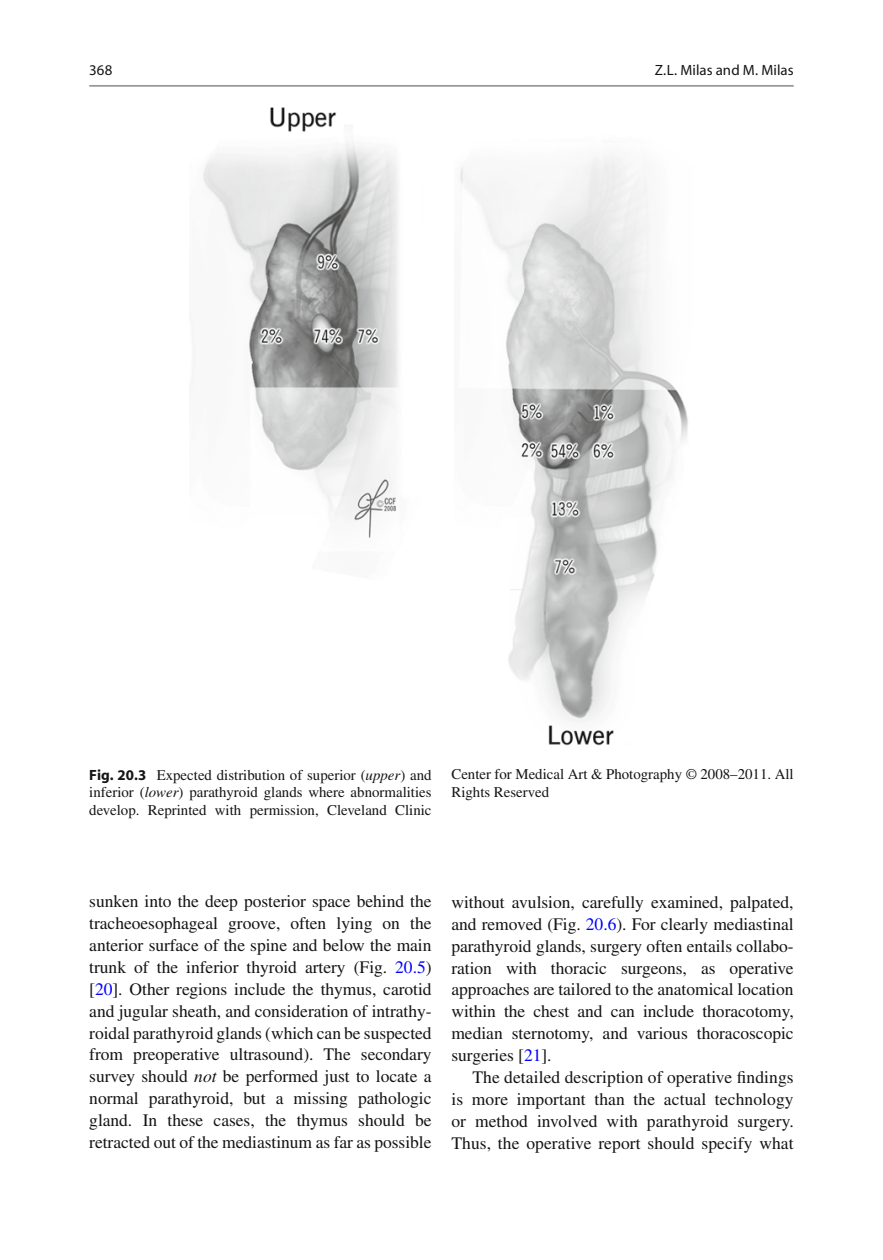
<style>
.page{position:relative;width:883px;height:1260px;background:#fff}
.page>*{position:absolute;margin:0;border:0;box-sizing:border-box;transform-origin:0 0}
.t1{font:17.5px/21.9px "Times";color:#131413;text-align:justify}
.t2{font:14.88px/17.5px "Times";color:#131413;text-align:justify}
.t3{font:14.88px "Myriad";letter-spacing:.005em;color:#131413}
.s1{font-family:"Myriad";font-weight:700}
.s2{font-style:italic}
.s3{color:#00f}
</style>
<div class="page">
<hr style="left:89px;top:85px;width:705px;height:2px;background:#989898">
<img style="left:203px;top:107px;width:485px;height:639px">
<p class="t3" style="left:89px;top:64px;width:25px">368</p>
<p class="t3" style="left:655px;top:64px;width:140px">Z.L. Milas and M. Milas</p>
<p class="t2" style="left:89px;top:767px;width:344px"><span class="s1">Fig. 20.3</span> Expected distribution of superior ( <span class="s2">upper</span> ) and inferior ( <span class="s2">lower</span> ) parathyroid glands where abnormalities develop. Reprinted with permission, Cleveland Clinic</p>
<p class="t2" style="left:451px;top:767px;width:344px">Center for Medical Art &amp; Photography © 2008–2011. All<br>Rights Reserved</p>
<p class="t1" style="left:89px;top:892px;width:344px">sunken into the deep posterior space behind the tracheoesophageal groove, often lying on the anterior surface of the spine and below the main trunk of the inferior thyroid artery (Fig. <span class="s3">20.5</span> ) [ <span class="s3">20</span> ] . Other regions include the thymus, carotid and jugular sheath, and consideration of intrathy&shy;roidal parathyroid glands (which can be suspected from preoperative ultrasound). The secondary survey should <span class="s2">not</span> be performed just to locate a normal parathyroid, but a missing pathologic gland. In these cases, the thymus should be retracted out of the mediastinum as far as possible</p>
<p class="t1" style="left:451px;top:893px;width:344px">without avulsion, carefully examined, palpated, and removed (Fig. <span class="s3">20.6</span> ). For clearly mediastinal parathyroid glands, surgery often entails collabo&shy;ration with thoracic surgeons, as operative approaches are tailored to the anatomical location within the chest and can include thoracotomy, median sternotomy, and various thoracoscopic surgeries [ <span class="s3">21</span> ] .</p>
<p class="t1" style="left:451px;top:1068px;width:344px;text-indent:21px">The detailed description of operative findings is more important than the actual technology or method involved with parathyroid surgery.<br>Thus, the operative report should specify what</p>
</div>
